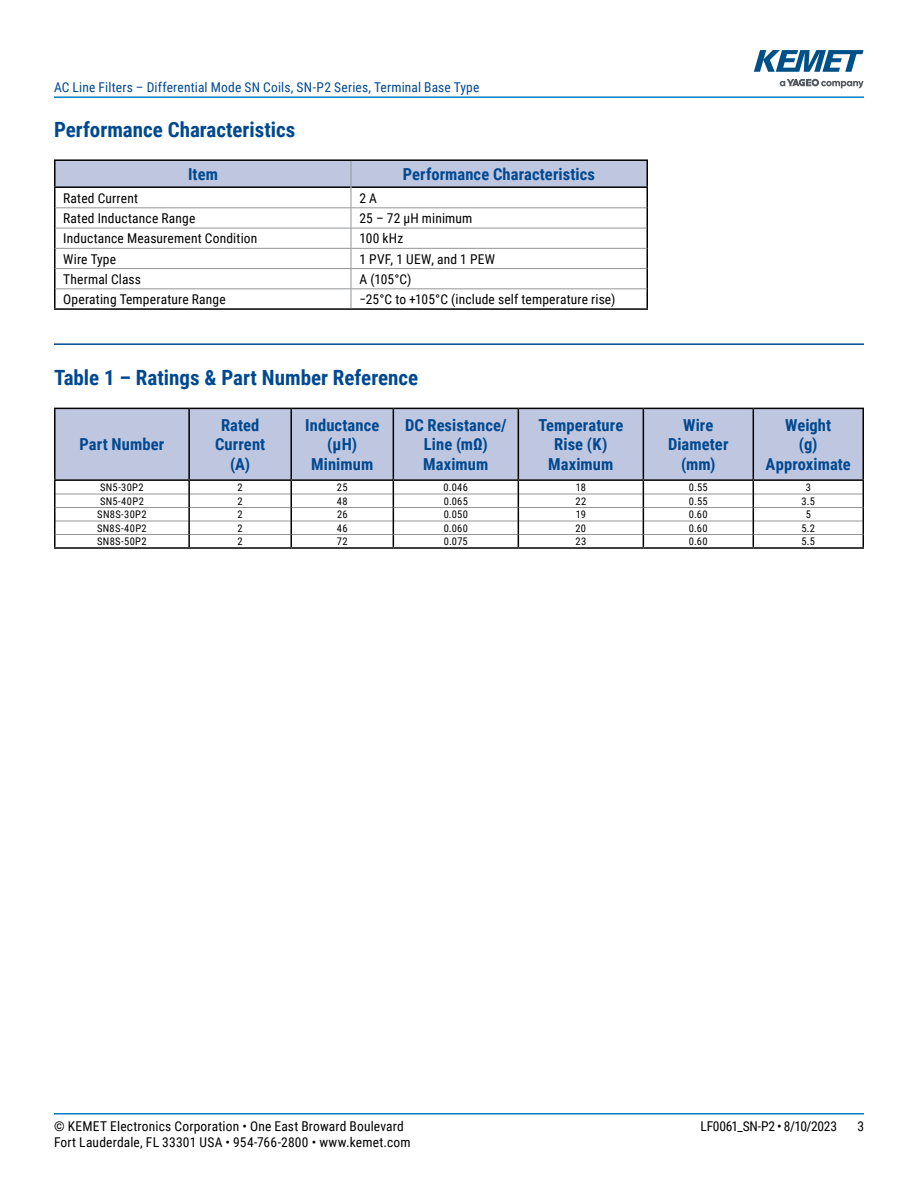
<style>
.page{position:relative;width:918px;height:1188px;background:#fff}
.page>*{position:absolute;margin:0;border:0;box-sizing:border-box;transform-origin:0 0}
.t1{font:700 21px "Roboto Condensed";color:#004990}
.t2{font:700 16.5px/19.8px "Roboto Condensed";letter-spacing:.005em;color:#004990;text-align:center}
.t3{font:13.5px "Roboto Condensed";letter-spacing:.015em;color:#000}
.t4{font:13.5px "Roboto Condensed";letter-spacing:.01em;color:#004990}
.t5{font:13.5px "Roboto Condensed";letter-spacing:-.02em;color:#000}
.t6{font:10.5px "Roboto Condensed";letter-spacing:.03em;color:#000}
</style>
<div class="page">
<hr style="left:54px;top:1113px;width:810px;height:2px;background:#007dc3">
<hr style="left:54px;top:96px;width:810px;height:2px;background:#007dc3">
<svg style="left:780px;top:79px;width:84px;height:9px"></svg>
<svg style="left:754px;top:50px;width:110px;height:22px"></svg>
<hr style="left:54px;top:343px;width:810px;height:2px;background:#004990">
<hr style="left:54px;top:308px;width:297px;height:2px;background:#000">
<hr style="left:351px;top:308px;width:297px;height:2px;background:#000">
<hr style="left:54px;top:159px;width:297px;height:2px;background:#000">
<hr style="left:351px;top:159px;width:297px;height:2px;background:#000">
<svg style="left:54px;top:160px;width:594px;height:148px"></svg>
<div style="left:56px;top:409px;width:806px;height:70px;background:#bfc6e0"></div>
<hr style="left:56px;top:494px;width:132px;height:1px;background:#939598">
<hr style="left:190px;top:494px;width:100px;height:1px;background:#939598">
<hr style="left:292px;top:494px;width:101px;height:1px;background:#939598">
<hr style="left:394px;top:494px;width:124px;height:1px;background:#939598">
<hr style="left:519px;top:494px;width:124px;height:1px;background:#939598">
<hr style="left:644px;top:494px;width:109px;height:1px;background:#939598">
<hr style="left:754px;top:494px;width:109px;height:1px;background:#939598">
<hr style="left:56px;top:507px;width:132px;height:1px;background:#939598">
<hr style="left:190px;top:507px;width:100px;height:1px;background:#939598">
<hr style="left:292px;top:507px;width:101px;height:1px;background:#939598">
<hr style="left:394px;top:507px;width:124px;height:1px;background:#939598">
<hr style="left:519px;top:507px;width:124px;height:1px;background:#939598">
<hr style="left:644px;top:507px;width:109px;height:1px;background:#939598">
<hr style="left:754px;top:507px;width:109px;height:1px;background:#939598">
<hr style="left:56px;top:521px;width:132px;height:1px;background:#939598">
<hr style="left:190px;top:521px;width:100px;height:1px;background:#939598">
<hr style="left:292px;top:521px;width:101px;height:1px;background:#939598">
<hr style="left:394px;top:521px;width:124px;height:1px;background:#939598">
<hr style="left:519px;top:521px;width:124px;height:1px;background:#939598">
<hr style="left:644px;top:521px;width:109px;height:1px;background:#939598">
<hr style="left:754px;top:521px;width:109px;height:1px;background:#939598">
<hr style="left:56px;top:534px;width:132px;height:1px;background:#939598">
<hr style="left:190px;top:534px;width:100px;height:1px;background:#939598">
<hr style="left:292px;top:534px;width:101px;height:1px;background:#939598">
<hr style="left:394px;top:534px;width:124px;height:1px;background:#939598">
<hr style="left:519px;top:534px;width:124px;height:1px;background:#939598">
<hr style="left:644px;top:534px;width:109px;height:1px;background:#939598">
<hr style="left:754px;top:534px;width:109px;height:1px;background:#939598">
<hr style="left:54px;top:479px;width:135px;height:2px;background:#000">
<hr style="left:189px;top:479px;width:102px;height:2px;background:#000">
<hr style="left:393px;top:479px;width:125px;height:2px;background:#000">
<hr style="left:518px;top:479px;width:125px;height:2px;background:#000">
<hr style="left:643px;top:479px;width:110px;height:2px;background:#000">
<hr style="left:753px;top:479px;width:111px;height:2px;background:#000">
<svg style="left:188px;top:481px;width:2px;height:66px"></svg>
<svg style="left:290px;top:481px;width:2px;height:66px"></svg>
<svg style="left:393px;top:481px;width:1px;height:66px"></svg>
<svg style="left:518px;top:481px;width:1px;height:66px"></svg>
<svg style="left:643px;top:481px;width:1px;height:66px"></svg>
<svg style="left:753px;top:481px;width:1px;height:66px"></svg>
<hr style="left:291px;top:479px;width:102px;height:2px;background:#000">
<hr style="left:188px;top:409px;width:2px;height:70px;background:#000">
<hr style="left:290px;top:409px;width:2px;height:70px;background:#000">
<hr style="left:393px;top:409px;width:1px;height:70px;background:#000">
<hr style="left:518px;top:409px;width:1px;height:70px;background:#000">
<hr style="left:643px;top:409px;width:1px;height:70px;background:#000">
<hr style="left:753px;top:409px;width:1px;height:70px;background:#000">
<hr style="left:54px;top:408px;width:135px;height:1px;background:#000">
<hr style="left:54px;top:409px;width:2px;height:70px;background:#000">
<hr style="left:189px;top:408px;width:102px;height:1px;background:#000">
<hr style="left:291px;top:408px;width:102px;height:1px;background:#000">
<hr style="left:393px;top:408px;width:125px;height:1px;background:#000">
<hr style="left:518px;top:408px;width:125px;height:1px;background:#000">
<hr style="left:643px;top:408px;width:110px;height:1px;background:#000">
<hr style="left:753px;top:408px;width:111px;height:1px;background:#000">
<hr style="left:862px;top:409px;width:2px;height:70px;background:#000">
<svg style="left:54px;top:481px;width:2px;height:66px"></svg>
<svg style="left:862px;top:481px;width:2px;height:66px"></svg>
<hr style="left:54px;top:547px;width:135px;height:2px;background:#000">
<hr style="left:189px;top:547px;width:102px;height:2px;background:#000">
<hr style="left:291px;top:547px;width:102px;height:2px;background:#000">
<hr style="left:393px;top:547px;width:125px;height:2px;background:#000">
<hr style="left:518px;top:547px;width:125px;height:2px;background:#000">
<hr style="left:643px;top:547px;width:110px;height:2px;background:#000">
<hr style="left:753px;top:547px;width:111px;height:2px;background:#000">
<p class="t4" style="left:54px;top:78px;width:427px">AC Line Filters – Differential Mode SN Coils, SN-P2 Series, Terminal Base Type</p>
<h1 class="t1" style="left:54px;top:115px;width:243px">Performance Characteristics</h1>
<p class="t2" style="left:188px;top:164px;width:31px">Item</p>
<p class="t2" style="left:403px;top:164px;width:194px">Performance Characteristics</p>
<p class="t3" style="left:63px;top:189px;width:76px">Rated Current</p>
<p class="t3" style="left:359px;top:189px;width:19px">2 A</p>
<p class="t3" style="left:63px;top:209px;width:134px">Rated Inductance Range</p>
<p class="t3" style="left:359px;top:209px;width:114px">25 – 72 µH minimum</p>
<p class="t3" style="left:63px;top:229px;width:196px">Inductance Measurement Condition</p>
<p class="t3" style="left:359px;top:229px;width:45px">100 kHz</p>
<p class="t3" style="left:63px;top:249px;width:54px">Wire Type</p>
<p class="t3" style="left:359px;top:249px;width:137px">1 PVF, 1 UEW, and 1 PEW</p>
<p class="t3" style="left:63px;top:270px;width:79px">Thermal Class</p>
<p class="t3" style="left:359px;top:270px;width:53px">A (105°C)</p>
<p class="t3" style="left:63px;top:290px;width:164px">Operating Temperature Range</p>
<p class="t3" style="left:359px;top:290px;width:257px">−25°C to +105°C (include self temperature rise)</p>
<h1 class="t1" style="left:54px;top:363px;width:366px">Table 1 – Ratings &amp; Part Number Reference</h1>
<p class="t2" style="left:80px;top:434px;width:86px">Part Number</p>
<p class="t2" style="left:215px;top:414px;width:52px">Rated<br>Current (A)</p>
<p class="t2" style="left:305px;top:414px;width:76px">Inductance (µH)<br>Minimum</p>
<p class="t2" style="left:405px;top:414px;width:103px">DC Resistance/<br>Line (mΩ)<br>Maximum</p>
<p class="t2" style="left:538px;top:414px;width:86px">Temperature<br>Rise (K)<br>Maximum</p>
<p class="t2" style="left:668px;top:414px;width:62px">Wire<br>Diameter (mm)</p>
<p class="t2" style="left:766px;top:414px;width:87px">Weight<br>(g)<br>Approximate</p>
<p class="t6" style="left:100px;top:480px;width:45px">SN5-30P2</p>
<p class="t6" style="left:238px;top:480px;width:7px">2</p>
<p class="t6" style="left:337px;top:480px;width:12px">25</p>
<p class="t6" style="left:444px;top:480px;width:26px">0.046</p>
<p class="t6" style="left:576px;top:480px;width:12px">18</p>
<p class="t6" style="left:689px;top:480px;width:20px">0.55</p>
<p class="t6" style="left:806px;top:480px;width:7px">3</p>
<p class="t6" style="left:100px;top:494px;width:45px">SN5-40P2</p>
<p class="t6" style="left:238px;top:494px;width:7px">2</p>
<p class="t6" style="left:337px;top:494px;width:12px">48</p>
<p class="t6" style="left:444px;top:494px;width:26px">0.065</p>
<p class="t6" style="left:575px;top:494px;width:12px">22</p>
<p class="t6" style="left:689px;top:494px;width:20px">0.55</p>
<p class="t6" style="left:802px;top:494px;width:15px">3.5</p>
<p class="t6" style="left:97px;top:507px;width:51px">SN8S-30P2</p>
<p class="t6" style="left:238px;top:507px;width:7px">2</p>
<p class="t6" style="left:337px;top:507px;width:12px">26</p>
<p class="t6" style="left:444px;top:507px;width:26px">0.050</p>
<p class="t6" style="left:576px;top:507px;width:12px">19</p>
<p class="t6" style="left:689px;top:507px;width:20px">0.60</p>
<p class="t6" style="left:806px;top:507px;width:7px">5</p>
<p class="t6" style="left:97px;top:521px;width:51px">SN8S-40P2</p>
<p class="t6" style="left:238px;top:521px;width:7px">2</p>
<p class="t6" style="left:337px;top:521px;width:12px">46</p>
<p class="t6" style="left:444px;top:521px;width:26px">0.060</p>
<p class="t6" style="left:576px;top:521px;width:12px">20</p>
<p class="t6" style="left:689px;top:521px;width:20px">0.60</p>
<p class="t6" style="left:802px;top:521px;width:15px">5.2</p>
<p class="t6" style="left:97px;top:534px;width:51px">SN8S-50P2</p>
<p class="t6" style="left:238px;top:534px;width:7px">2</p>
<p class="t6" style="left:337px;top:534px;width:12px">72</p>
<p class="t6" style="left:444px;top:534px;width:25px">0.075</p>
<p class="t6" style="left:575px;top:534px;width:12px">23</p>
<p class="t6" style="left:689px;top:534px;width:20px">0.60</p>
<p class="t6" style="left:802px;top:534px;width:15px">5.5</p>
<p class="t3" style="left:54px;top:1116px;width:351px">© KEMET Electronics Corporation • One East Broward Boulevard</p>
<p class="t5" style="left:701px;top:1116px;width:138px">LF0061_SN-P2 • 8/10/2023</p>
<p class="t3" style="left:857px;top:1116px;width:8px">3</p>
<p class="t3" style="left:54px;top:1133px;width:358px">Fort Lauderdale, FL 33301 USA • 954-766-2800 • www.kemet.com</p>
</div>
